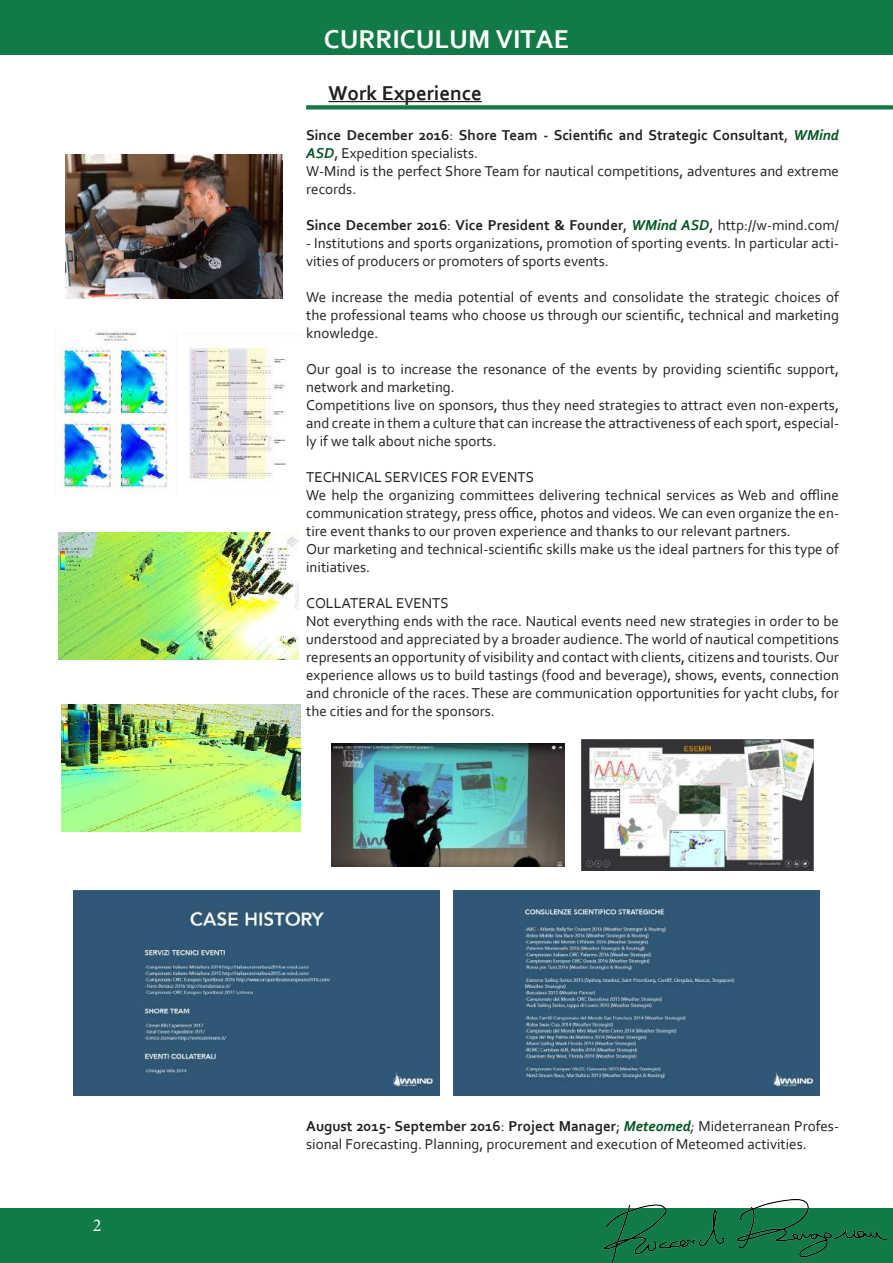
<style>
.page{position:relative;width:893px;height:1263px;background:#fff}
.page>*{position:absolute;margin:0;border:0;box-sizing:border-box;transform-origin:0 0}
.t1{font:700 27px "Corbel";color:#fff}
.t2{font:700 21px "Corbel";color:#231f20}
.t3{font:18px "Minion Pro";color:#fff}
.t4{font:15px/18px "Corbel";color:#231f20}
.t5{font:700 15px "Corbel";color:#231f20}
.s1{font-weight:700}
.s2{font-weight:700;font-style:italic;color:#005420}
.s3{font-weight:400}
.s4{font-style:italic;color:#005420}
.s5{font-style:italic}
</style>
<div class="page">
<div style="left:0;top:1209px;width:893px;height:54px;background:#127a46"></div>
<div style="left:0;top:0;width:893px;height:54px;background:#127a46"></div>
<img style="left:604px;top:1199px;width:283px;height:64px">
<img style="left:59px;top:532px;width:239px;height:128px">
<img style="left:61px;top:704px;width:240px;height:127px">
<svg style="left:306px;top:105px;width:587px;height:4px;background:#208251"></svg>
<hr style="left:328px;top:101px;width:154px;height:1px;background:#231f20">
<img style="left:54px;top:331px;width:115px;height:158px">
<img style="left:189px;top:345px;width:98px;height:136px">
<img style="left:65px;top:154px;width:217px;height:145px">
<img style="left:332px;top:743px;width:232px;height:123px">
<img style="left:581px;top:740px;width:232px;height:130px">
<img style="left:73px;top:890px;width:367px;height:206px">
<img style="left:453px;top:890px;width:366px;height:206px">
<p class="t3" style="left:93px;top:1213px;width:10px">2</p>
<h1 class="t1" style="left:324px;top:22px;width:247px">CURRICULUM VITAE</h1>
<h2 class="t2" style="left:328px;top:80px;width:155px">Work Experience</h2>
<p class="t4" style="left:306px;top:125px;width:534px"><span class="s1">Since December 2016</span>: <span class="s1">Shore Team - Scientific and Strategic Consultant</span>, <span class="s2">WMind ASD</span>, Expedition specialists.<br>W-Mind is the perfect Shore Team for nautical competitions, adventures and extreme records.</p>
<p class="t5" style="left:306px;top:215px;width:534px">Since December 2016<span class="s3">:</span> Vice President &amp; Founder<span class="s3">,</span> <span class="s4">WMind ASD</span><span class="s3">, http://w-mind.com/</span></p>
<p class="t4" style="left:306px;top:233px;width:534px">- Institutions and sports organizations, promotion of sporting events. In particular acti&shy;vities of producers or promoters of sports events.</p>
<p class="t4" style="left:306px;top:287px;width:534px;text-align:justify">We increase the media potential of events and consolidate the strategic choices of the professional teams who choose us through our scientific, technical and marketing knowledge.</p>
<p class="t4" style="left:306px;top:359px;width:534px">Our goal is to increase the resonance of the events by providing scientific support, network and marketing.<br>Competitions live on sponsors, thus they need strategies to attract even non-experts, and create in them a culture that can increase the attractiveness of each sport, especial&shy;ly if we talk about niche sports.</p>
<p class="t4" style="left:306px;top:467px;width:534px">TECHNICAL SERVICES FOR EVENTS<br>We help the organizing committees delivering technical services as Web and offline communication strategy, press office, photos and videos. We can even organize the en&shy;tire event thanks to our proven experience and thanks to our relevant partners.<br>Our marketing and technical-scientific skills make us the ideal partners for this type of initiatives.</p>
<p class="t4" style="left:306px;top:593px;width:534px">COLLATERAL EVENTS<br>Not everything ends with the race. Nautical events need new strategies in order to be understood and appreciated by a broader audience. The world of nautical competitions represents an opportunity of visibility and contact with clients, citizens and tourists. Our experience allows us to build tastings (food and beverage), shows, events, connection and chronicle of the races. These are communication opportunities for yacht clubs, for the cities and for the sponsors.</p>
<p class="t4" style="left:306px;top:1116px;width:534px"><span class="s1">August 2015- September 2016</span>: <span class="s1">Project Manager</span>; <span class="s2">Meteomed</span><span class="s5">;</span> Mideterranean Profes&shy;sional Forecasting. Planning, procurement and execution of Meteomed activities.</p>
</div>
